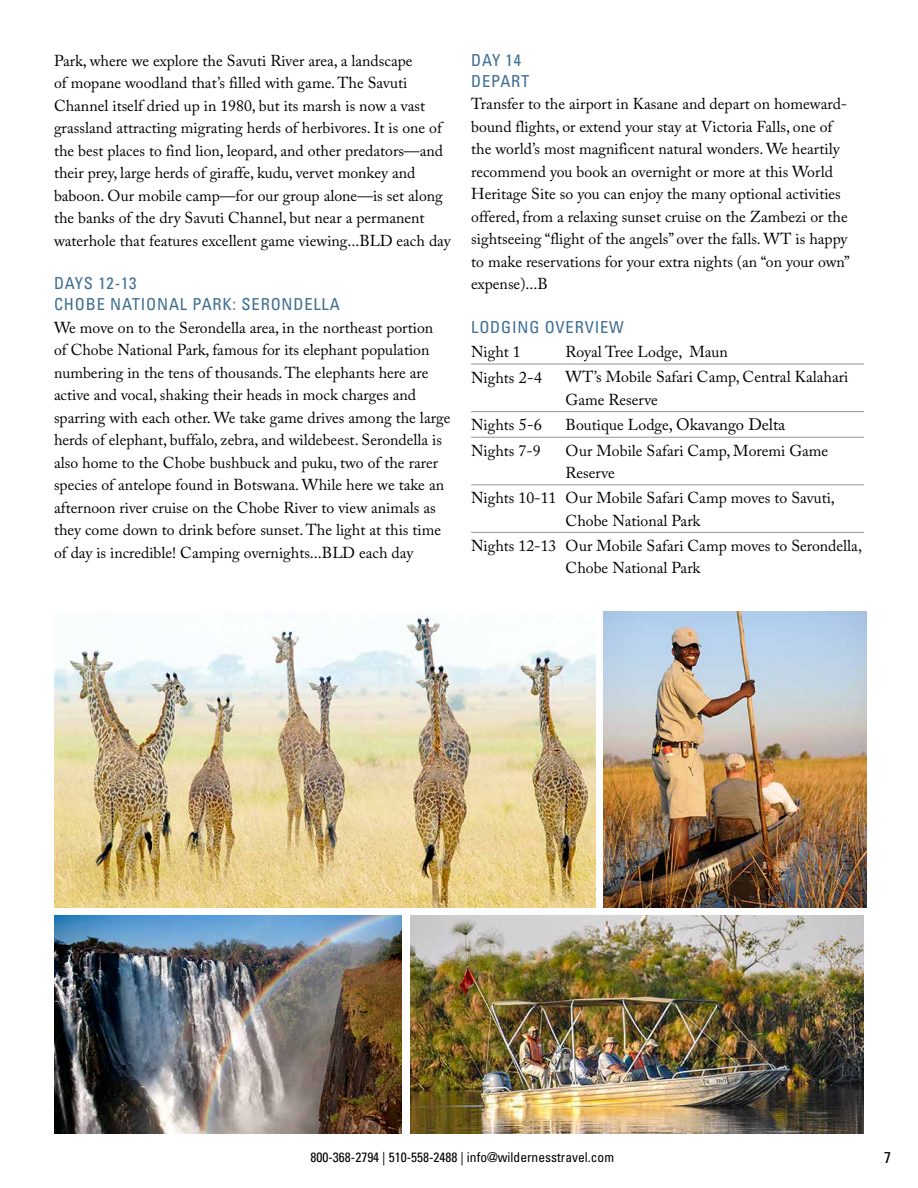
<style>
.page{position:relative;width:918px;height:1188px;background:#fff}
.page>*{position:absolute;margin:0;border:0;box-sizing:border-box;transform-origin:0 0}
.t1{font:condensed 16.5px/21px "Univers LT Std";letter-spacing:.05em;color:#3d6d91}
.t2{font:16.5px "Adobe Caslon Pro";color:#000}
.t3{font:15.75px/22.5px "Adobe Caslon Pro";color:#000}
.t4{font:condensed 15.75px "Univers LT Std";color:#000}
.t5{font:condensed 13.5px "Univers LT Std";color:#000}
.s1{font-size:16.5px}
.s2{font-size:15.75px}
</style>
<div class="page">
<img style="left:54px;top:615px;width:541px;height:292px">
<img style="left:54px;top:916px;width:348px;height:218px">
<img style="left:410px;top:916px;width:454px;height:218px">
<img style="left:604px;top:611px;width:262px;height:296px">
<hr style="left:471px;top:411px;width:95px;height:1px;background:#939598">
<hr style="left:566px;top:411px;width:298px;height:1px;background:#939598">
<hr style="left:471px;top:532px;width:95px;height:1px;background:#939598">
<hr style="left:566px;top:532px;width:298px;height:1px;background:#939598">
<hr style="left:471px;top:437px;width:95px;height:1px;background:#939598">
<hr style="left:566px;top:437px;width:298px;height:1px;background:#939598">
<hr style="left:471px;top:485px;width:95px;height:1px;background:#939598">
<hr style="left:566px;top:485px;width:298px;height:1px;background:#939598">
<hr style="left:471px;top:364px;width:95px;height:1px;background:#939598">
<hr style="left:566px;top:364px;width:298px;height:1px;background:#939598">
<p class="t3" style="left:54px;top:49px;width:398px">Park, where we explore the Savuti River area, a landscape<br>of mopane woodland that’s filled with game. The Savuti Channel itself dried up in 1980, but its marsh is now a vast grassland attracting migrating herds of herbivores. It is one of the best places to find lion, leopard, and other predators—and their prey, large herds of giraffe, kudu, vervet monkey and baboon. Our mobile camp—for our group alone—is set along the banks of the dry Savuti Channel, but near a permanent waterhole that features excellent game viewing...BLD each day</p>
<p class="t1" style="left:54px;top:272px;width:287px">DAYS 12-13<br>CHOBE NATIONAL PARK: SERONDELLA</p>
<p class="t3" style="left:54px;top:316px;width:398px">We move on to the Serondella area, in the northeast portion<br>of Chobe National Park, famous for its elephant population numbering in the tens of thousands. The elephants here are active and vocal, shaking their heads in mock charges and sparring with each other. We take game drives among the large herds of elephant, buffalo, zebra, and wildebeest. Serondella is also home to the Chobe bushbuck and puku, two of the rarer species of antelope found in Botswana. While here we take an afternoon river cruise on the Chobe River to view animals as they come down to drink before sunset. The light at this time of day is incredible! Camping overnights...BLD each day</p>
<p class="t1" style="left:471px;top:49px;width:60px">DAY 14<br>DEPART</p>
<p class="t3" style="left:471px;top:93px;width:380px">Transfer to the airport in Kasane and depart on homeward&shy;bound flights, or extend your stay at Victoria Falls, one of the world’s most magnificent natural wonders. We heartily recommend you book an overnight or more at this World Heritage Site so you can enjoy the many optional activities offered, from a relaxing sunset cruise on the Zambezi or the sightseeing “flight of the angels” over the falls. WT is happy to make reservations for your extra nights (an “on your own” expense)...B</p>
<p class="t1" style="left:471px;top:316px;width:154px">LODGING OVERVIEW</p>
<p class="t3" style="left:471px;top:341px;width:51px">Night 1</p>
<p class="t3" style="left:566px;top:341px;width:164px">Royal Tree Lodge, Maun</p>
<p class="t3" style="left:471px;top:366px;width:72px">Nights <span class="s1">2-4</span></p>
<p class="t3" style="left:566px;top:366px;width:284px">WT’s Mobile Safari Camp, Central Kalahari<br>Game Reserve</p>
<p class="t3" style="left:471px;top:414px;width:72px">Nights <span class="s1">5-6</span></p>
<p class="t2" style="left:566px;top:415px;width:221px"><span class="s2">Boutique Lodge</span>, Okavango Delta</p>
<p class="t3" style="left:471px;top:439px;width:71px">Nights 7-9</p>
<p class="t3" style="left:566px;top:439px;width:264px">Our Mobile Safari Camp, Moremi Game<br>Reserve</p>
<p class="t3" style="left:566px;top:486px;width:271px;text-indent:-94px">Nights 10-11 Our Mobile Safari Camp moves to Savuti,<br>Chobe National Park</p>
<p class="t3" style="left:566px;top:534px;width:298px;text-indent:-94px">Nights 12-13 Our Mobile Safari Camp moves to Serondella,<br>Chobe National Park</p>
<p class="t5" style="left:310px;top:1149px;width:305px">800-368-2794 | 510-558-2488 | info@wildernesstravel.com</p>
<p class="t4" style="left:884px;top:1148px;width:8px">7</p>
</div>
